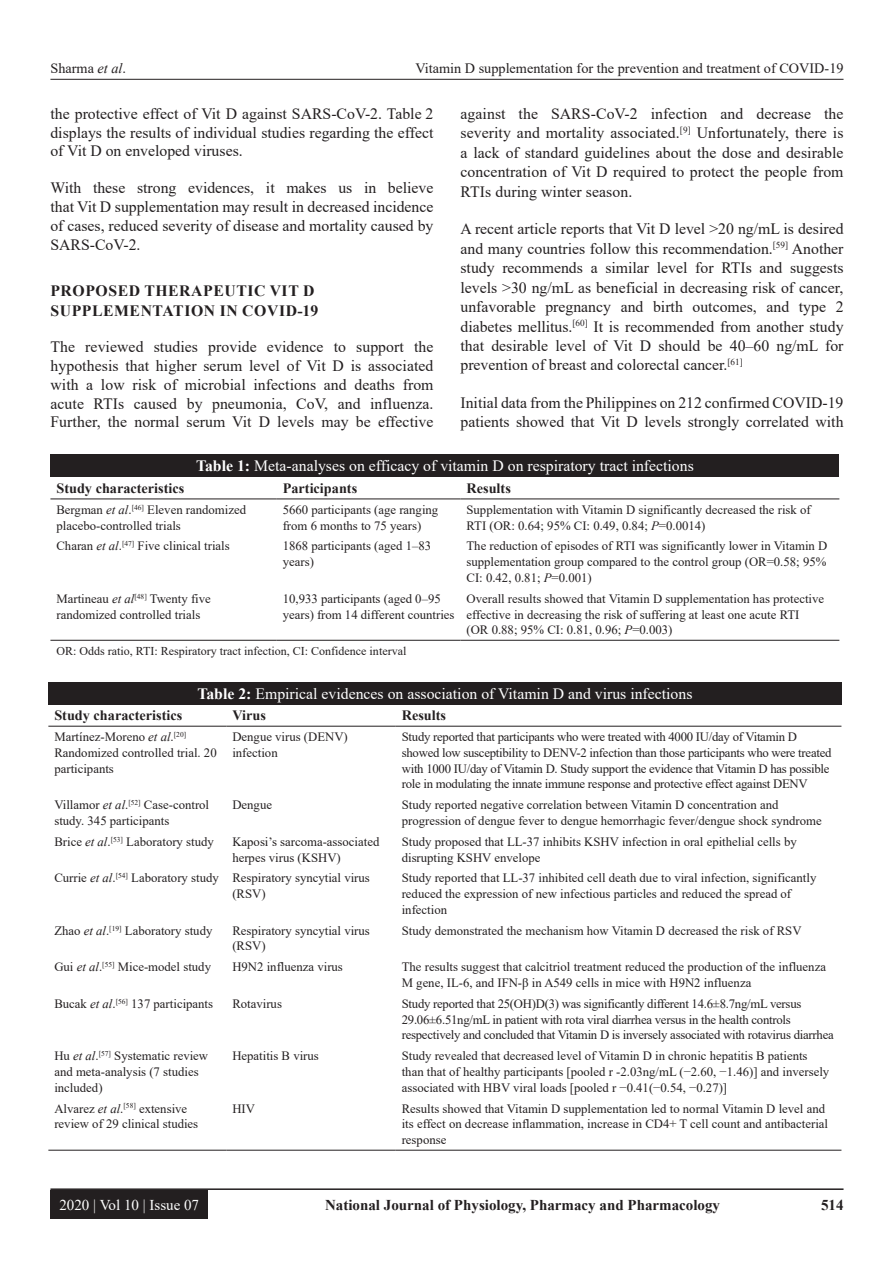
<style>
.page{position:relative;width:894px;height:1263px;background:#fff}
.page>*{position:absolute;margin:0;border:0;box-sizing:border-box;transform-origin:0 0}
.TX{font:15.75px/19.5px "Times New Roman";color:#231f20;text-align:justify}
.TT{font:15.75px "Times New Roman";color:#fff}
.t1{font:700 15.75px/19.5px "Times New Roman";letter-spacing:.035em;color:#231f20}
.t2{font:700 15px "Times New Roman";color:#231f20}
.t3{font:15px "Times New Roman";color:#fff}
.t4{font:14.25px "Times New Roman";color:#231f20}
.TCH{font:700 14.25px "Times New Roman";color:#231f20}
.TB{font:12.75px/15.8px "Times New Roman";color:#231f20}
.TB-2{font:12.75px/15.8px "Times New Roman";letter-spacing:-.02em;color:#231f20}
.TBL{font:12.75px/15.8px "Times New Roman";color:#231f20}
.TFN{font:12px "Times New Roman";color:#231f20}
.s1{font-style:italic}
.s2{font-weight:700}
</style>
<div class="page">
<hr style="left:50px;top:79px;width:793px;height:1px;background:#231f20">
<hr style="left:50px;top:1188px;width:793px;height:1px;background:#231f20">
<div style="left:50px;top:1190px;width:158px;height:28px;background:#231f20"></div>
<div style="left:50px;top:454px;width:789px;height:23px;background:#231f20"></div>
<hr style="left:50px;top:640px;width:226px;height:1px;background:#231f20">
<hr style="left:276px;top:640px;width:184px;height:1px;background:#231f20">
<hr style="left:460px;top:640px;width:379px;height:1px;background:#231f20">
<hr style="left:50px;top:498px;width:226px;height:1px;background:#231f20">
<hr style="left:276px;top:498px;width:184px;height:1px;background:#231f20">
<hr style="left:460px;top:498px;width:379px;height:1px;background:#231f20">
<div style="left:48px;top:681px;width:793px;height:23px;background:#231f20"></div>
<hr style="left:48px;top:1149px;width:178px;height:1px;background:#231f20">
<hr style="left:226px;top:1149px;width:169px;height:1px;background:#231f20">
<hr style="left:395px;top:1149px;width:446px;height:1px;background:#231f20">
<hr style="left:48px;top:726px;width:178px;height:1px;background:#231f20">
<hr style="left:226px;top:726px;width:169px;height:1px;background:#231f20">
<hr style="left:395px;top:726px;width:446px;height:1px;background:#231f20">
<p class="t4" style="left:50px;top:58px;width:77px">Sharma <span class="s1">et al</span>.</p>
<p class="t4" style="left:415px;top:58px;width:429px">Vitamin D supplementation for the prevention and treatment of COVID-19</p>
<p class="TX" style="left:50px;top:104px;width:384px;line-height:18.8px">the protective effect of Vit D against SARS-CoV-2. Table 2 displays the results of individual studies regarding the effect of Vit D on enveloped viruses.</p>
<p class="TX" style="left:50px;top:178px;width:384px;line-height:18.8px">With these strong evidences, it makes us in believe that Vit D supplementation may result in decreased incidence of cases, reduced severity of disease and mortality caused by SARS-CoV-2.</p>
<h1 class="t1" style="left:50px;top:280px;width:269px">PROPOSED THERAPEUTIC VIT D<br>SUPPLEMENTATION IN COVID-19</h1>
<p class="TX" style="left:50px;top:337px;width:384px;line-height:18.8px">The reviewed studies provide evidence to support the hypothesis that higher serum level of Vit D is associated with a low risk of microbial infections and deaths from acute RTIs caused by pneumonia, CoV, and influenza.<br>Further, the normal serum Vit D levels may be effective</p>
<p class="TX" style="left:460px;top:103px;width:384px">against the SARS-CoV-2 infection and decrease the severity and mortality associated.<sup>[9]</sup> Unfortunately, there is a lack of standard guidelines about the dose and desirable concentration of Vit D required to protect the people from RTIs during winter season.</p>
<p class="TX" style="left:460px;top:219px;width:384px">A recent article reports that Vit D level &gt;20 ng/mL is desired and many countries follow this recommendation.<sup>[59]</sup> Another study recommends a similar level for RTIs and suggests levels &gt;30 ng/mL as beneficial in decreasing risk of cancer, unfavorable pregnancy and birth outcomes, and type 2 diabetes mellitus.<sup>[60]</sup> It is recommended from another study that desirable level of Vit D should be 40–60 ng/mL for prevention of breast and colorectal cancer.<sup>[61]</sup></p>
<p class="TX" style="left:460px;top:392px;width:384px">Initial data from the Philippines on 212 confirmed COVID-19 patients showed that Vit D levels strongly correlated with</p>
<p class="TT" style="left:196px;top:455px;width:499px"><span class="s2">Table 1:</span> Meta-analyses on efficacy of vitamin D on respiratory tract infections</p>
<p class="TCH" style="left:56px;top:478px;width:129px">Study characteristics</p>
<p class="TCH" style="left:282px;top:478px;width:76px">Participants</p>
<p class="TCH" style="left:466px;top:478px;width:46px">Results</p>
<p class="TB" style="left:56px;top:501px;width:191px">Bergman <span class="s1">et al</span>.<sup>[46]</sup> Eleven randomized placebo-controlled trials</p>
<p class="TB" style="left:282px;top:501px;width:157px">5660 participants (age ranging from 6 months to 75 years)</p>
<p class="TB" style="left:466px;top:501px;width:345px">Supplementation with Vitamin D significantly decreased the risk of<br>RTI (OR: 0.64; 95% CI: 0.49, 0.84; <span class="s1">P</span>=0.0014)</p>
<p class="TB" style="left:56px;top:538px;width:175px">Charan <span class="s1">et al</span>.<sup>[47]</sup> Five clinical trials</p>
<p class="TB" style="left:282px;top:538px;width:150px">1868 participants (aged 1–83 years)</p>
<p class="TB" style="left:466px;top:538px;width:362px;text-align:justify">The reduction of episodes of RTI was significantly lower in Vitamin D supplementation group compared to the control group (OR=0.58; 95% CI: 0.42, 0.81; <span class="s1">P</span>=0.001)</p>
<p class="TBL" style="left:56px;top:590px;width:156px">Martineau <span class="s1">et al</span><sup>[48]</sup> Twenty five randomized controlled trials</p>
<p class="TBL" style="left:282px;top:590px;width:173px">10,933 participants (aged 0–95 years) from 14 different countries</p>
<p class="TBL" style="left:466px;top:590px;width:359px">Overall results showed that Vitamin D supplementation has protective effective in decreasing the risk of suffering at least one acute RTI (OR 0.88; 95% CI: 0.81, 0.96; <span class="s1">P</span>=0.003)</p>
<p class="TFN" style="left:56px;top:642px;width:351px">OR: Odds ratio, RTI: Respiratory tract infection, CI: Confidence interval</p>
<p class="TT" style="left:197px;top:682px;width:496px"><span class="s2">Table 2:</span> Empirical evidences on association of Vitamin D and virus infections</p>
<p class="TCH" style="left:54px;top:705px;width:129px">Study characteristics</p>
<p class="TCH" style="left:232px;top:705px;width:35px">Virus</p>
<p class="TCH" style="left:401px;top:705px;width:46px">Results</p>
<p class="TB" style="left:54px;top:728px;width:164px">Martínez-Moreno <span class="s1">et al</span>.<sup>[20]<br></sup>Randomized controlled trial. 20 participants</p>
<p class="TB" style="left:232px;top:728px;width:117px">Dengue virus (DENV) infection</p>
<p class="TB-2" style="left:401px;top:728px;width:431px">Study reported that participants who were treated with 4000 IU/day of Vitamin D showed low susceptibility to DENV-2 infection than those participants who were treated with 1000 IU/day of Vitamin D. Study support the evidence that Vitamin D has possible role in modulating the innate immune response and protective effect against DENV</p>
<p class="TB" style="left:54px;top:796px;width:156px">Villamor <span class="s1">et al</span>.<sup>[52]</sup> Case-control study. 345 participants</p>
<p class="TB" style="left:232px;top:796px;width:41px">Dengue</p>
<p class="TB" style="left:401px;top:796px;width:421px">Study reported negative correlation between Vitamin D concentration and progression of dengue fever to dengue hemorrhagic fever/dengue shock syndrome</p>
<p class="TB" style="left:54px;top:833px;width:161px">Brice <span class="s1">et al</span>.<sup>[53]</sup> Laboratory study</p>
<p class="TB" style="left:232px;top:833px;width:148px">Kaposi’s sarcoma-associated herpes virus (KSHV)</p>
<p class="TB" style="left:401px;top:833px;width:396px">Study proposed that LL-37 inhibits KSHV infection in oral epithelial cells by disrupting KSHV envelope</p>
<p class="TB" style="left:54px;top:870px;width:166px">Currie <span class="s1">et al</span>.<sup>[54]</sup> Laboratory study</p>
<p class="TB" style="left:232px;top:869px;width:139px">Respiratory syncytial virus (RSV)</p>
<p class="TB" style="left:401px;top:869px;width:416px">Study reported that LL-37 inhibited cell death due to viral infection, significantly reduced the expression of new infectious particles and reduced the spread of infection</p>
<p class="TB" style="left:54px;top:922px;width:159px">Zhao <span class="s1">et al</span>.<sup>[19]</sup> Laboratory study</p>
<p class="TB" style="left:232px;top:922px;width:139px">Respiratory syncytial virus (RSV)</p>
<p class="TB" style="left:401px;top:922px;width:401px">Study demonstrated the mechanism how Vitamin D decreased the risk of RSV</p>
<p class="TB" style="left:54px;top:958px;width:158px">Gui <span class="s1">et al</span>.<sup>[55]</sup> Mice-model study</p>
<p class="TB" style="left:232px;top:958px;width:112px">H9N2 influenza virus</p>
<p class="TB" style="left:401px;top:958px;width:425px">The results suggest that calcitriol treatment reduced the production of the influenza<br>M gene, IL-6, and IFN-β in A549 cells in mice with H9N2 influenza</p>
<p class="TB" style="left:54px;top:995px;width:160px">Bucak <span class="s1">et al</span>.<sup>[56]</sup> 137 participants</p>
<p class="TB" style="left:232px;top:995px;width:51px">Rotavirus</p>
<p class="TB-2" style="left:401px;top:995px;width:433px">Study reported that 25(OH)D(3) was significantly different 14.6±8.7ng/mL versus<br>29.06±6.51ng/mL in patient with rota viral diarrhea versus in the health controls respectively and concluded that Vitamin D is inversely associated with rotavirus diarrhea</p>
<p class="TB" style="left:54px;top:1047px;width:155px">Hu <span class="s1">et al</span>.<sup>[57]</sup> Systematic review and meta-analysis (7 studies included)</p>
<p class="TB" style="left:232px;top:1047px;width:88px">Hepatitis B virus</p>
<p class="TB" style="left:401px;top:1047px;width:429px">Study revealed that decreased level of Vitamin D in chronic hepatitis B patients than that of healthy participants [pooled r -2.03ng/mL (−2.60, −1.46)] and inversely associated with HBV viral loads [pooled r −0.41(−0.54, −0.27)]</p>
<p class="TBL" style="left:54px;top:1100px;width:145px">Alvarez <span class="s1">et al</span>.<sup>[58]</sup> extensive review of 29 clinical studies</p>
<p class="TBL" style="left:232px;top:1100px;width:24px">HIV</p>
<p class="TBL" style="left:401px;top:1100px;width:428px">Results showed that Vitamin D supplementation led to normal Vitamin D level and its effect on decrease inflammation, increase in CD4+ T cell count and antibacterial response</p>
<p class="t3" style="left:59px;top:1193px;width:141px">2020 | Vol 10 | Issue 07</p>
<p class="t2" style="left:325px;top:1194px;width:396px">National Journal of Physiology, Pharmacy and Pharmacology</p>
<p class="t2" style="left:820px;top:1194px;width:24px">514</p>
</div>
